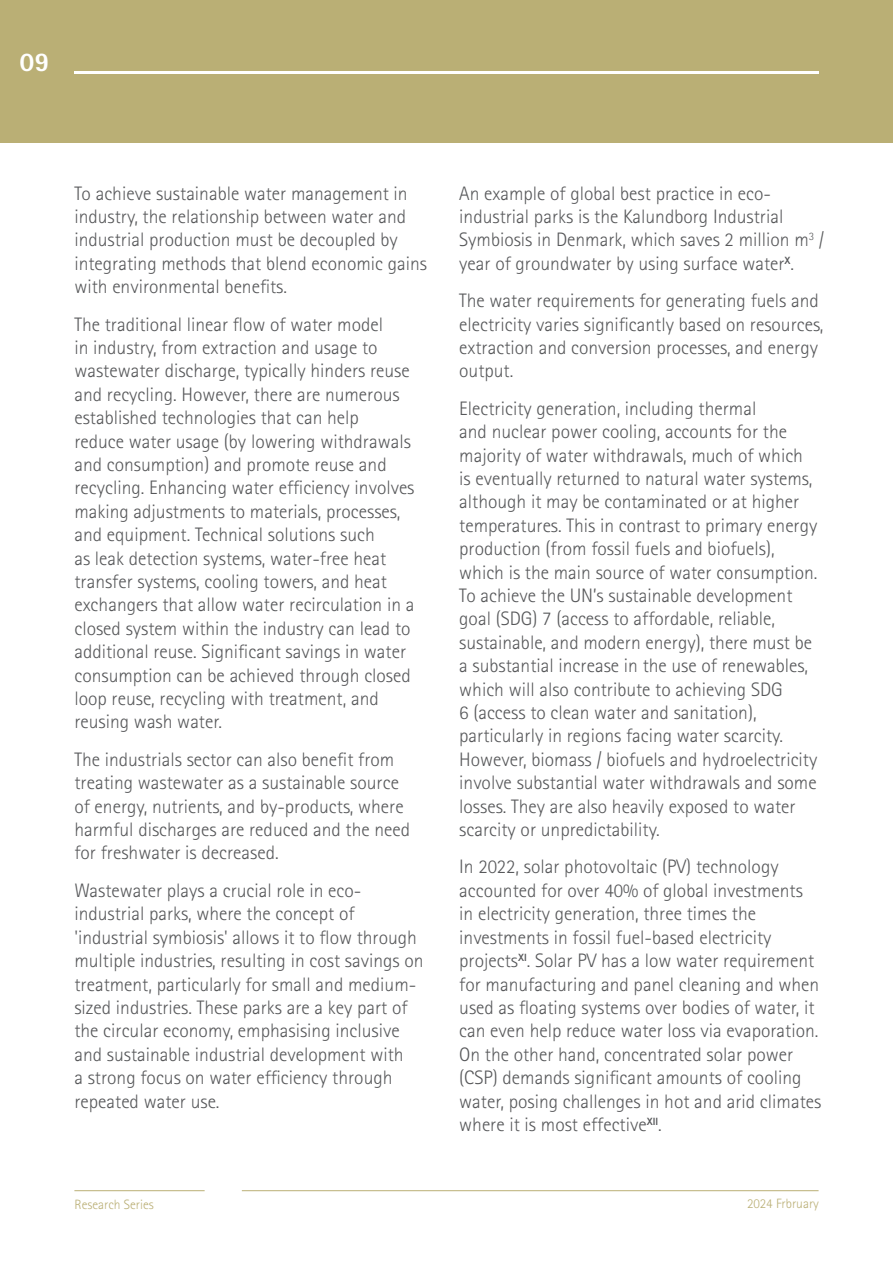
<style>
.page{position:relative;width:893px;height:1263px;background:#fff}
.page>*{position:absolute;margin:0;border:0;box-sizing:border-box;transform-origin:0 0}
.t1{font:800 27px "Rotis Sans Serif Std";color:#fff}
.t2{font:300 19.5px/23.4px "Rotis Sans Serif Std";color:#57585a}
.t3{font:300 13.5px "Rotis Sans Serif Std";color:#baaf75}
</style>
<div class="page">
<div style="left:0;top:0;width:893px;height:143px;background:#baaf75"></div>
<hr style="left:74px;top:71px;width:745px;height:3px;background:#fff">
<hr style="left:74px;top:1190px;width:131px;height:1px;background:#baaf75">
<hr style="left:242px;top:1190px;width:577px;height:1px;background:#baaf75">
<p class="t1" style="left:20px;top:45px;width:32px">09</p>
<p class="t2" style="left:74px;top:181px;width:354px">To achieve sustainable water management in industry, the relationship between water and industrial production must be decoupled by integrating methods that blend economic gains with environmental benefits.</p>
<p class="t2" style="left:74px;top:312px;width:342px">The traditional linear flow of water model<br>in industry, from extraction and usage to wastewater discharge, typically hinders reuse and recycling. However, there are numerous established technologies that can help<br>reduce water usage (by lowering withdrawals and consumption) and promote reuse and recycling. Enhancing water efficiency involves making adjustments to materials, processes, and equipment. Technical solutions such<br>as leak detection systems, water-free heat transfer systems, cooling towers, and heat exchangers that allow water recirculation in a closed system within the industry can lead to additional reuse. Significant savings in water consumption can be achieved through closed loop reuse, recycling with treatment, and reusing wash water.</p>
<p class="t2" style="left:74px;top:747px;width:337px">The industrials sector can also benefit from treating wastewater as a sustainable source of energy, nutrients, and by-products, where harmful discharges are reduced and the need for freshwater is decreased.</p>
<p class="t2" style="left:74px;top:879px;width:351px">Wastewater plays a crucial role in eco&shy;industrial parks, where the concept of 'industrial symbiosis' allows it to flow through multiple industries, resulting in cost savings on treatment, particularly for small and medium&shy;sized industries. These parks are a key part of the circular economy, emphasising inclusive and sustainable industrial development with<br>a strong focus on water efficiency through repeated water use.</p>
<p class="t2" style="left:459px;top:181px;width:367px">An example of global best practice in eco&shy;industrial parks is the Kalundborg Industrial Symbiosis in Denmark, which saves 2 million m<sup>3</sup> / year of groundwater by using surface water<sup>X</sup>.</p>
<p class="t2" style="left:459px;top:289px;width:366px">The water requirements for generating fuels and electricity varies significantly based on resources, extraction and conversion processes, and energy output.</p>
<p class="t2" style="left:459px;top:396px;width:360px">Electricity generation, including thermal<br>and nuclear power cooling, accounts for the majority of water withdrawals, much of which is eventually returned to natural water systems, although it may be contaminated or at higher temperatures. This in contrast to primary energy production (from fossil fuels and biofuels), which is the main source of water consumption.<br>To achieve the UN’s sustainable development goal (SDG) 7 (access to affordable, reliable, sustainable, and modern energy), there must be a substantial increase in the use of renewables, which will also contribute to achieving SDG<br>6 (access to clean water and sanitation), particularly in regions facing water scarcity.<br>However, biomass / biofuels and hydroelectricity involve substantial water withdrawals and some losses. They are also heavily exposed to water scarcity or unpredictability.</p>
<p class="t2" style="left:459px;top:855px;width:364px">In 2022, solar photovoltaic (PV) technology accounted for over 40% of global investments in electricity generation, three times the investments in fossil fuel-based electricity projects<sup>XI</sup>. Solar PV has a low water requirement for manufacturing and panel cleaning and when used as floating systems over bodies of water, it can even help reduce water loss via evaporation.<br>On the other hand, concentrated solar power (CSP) demands significant amounts of cooling water, posing challenges in hot and arid climates where it is most effective<sup>XII</sup>.</p>
<p class="t3" style="left:74px;top:1197px;width:81px">Research Series</p>
<p class="t3" style="left:747px;top:1195px;width:73px">2024 Frbruary</p>
</div>
